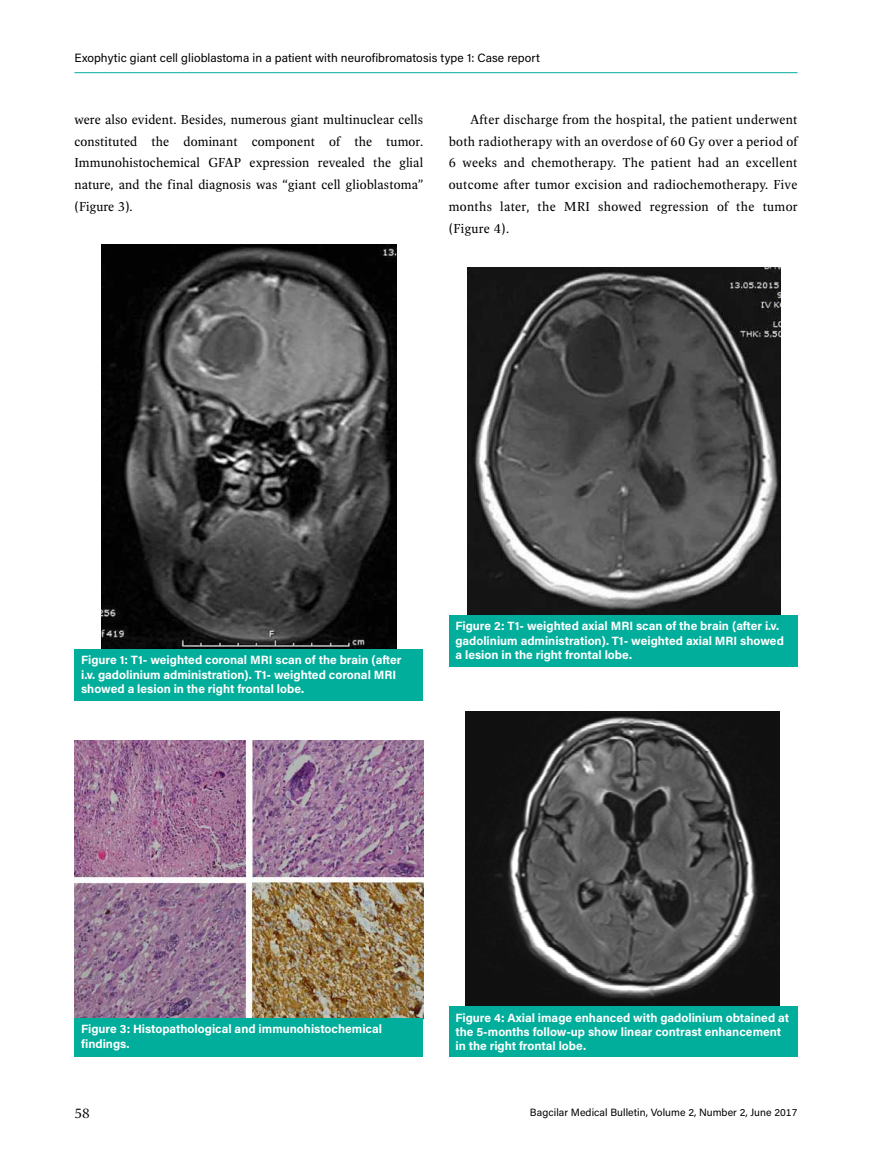
<style>
.page{position:relative;width:872px;height:1170px;background:#fff}
.page>*{position:absolute;margin:0;border:0;box-sizing:border-box;transform-origin:0 0}
.t1{font:15px "Spinoza Pro";color:#000}
.t2{font:14.25px/21.8px "Spinoza Pro";letter-spacing:.005em;color:#000;text-align:justify}
.t3{font:700 12px/14.4px "Acumin Pro";color:#fff}
.t4{font:12px "Acumin Pro";letter-spacing:.005em;color:#000}
.t5{font:10.5px "Acumin Pro";letter-spacing:.005em;color:#000}
</style>
<div class="page">
<hr style="left:74px;top:72px;width:723px;height:1px;background:#00ae9b">
<img style="left:101px;top:244px;width:296px;height:405px">
<div style="left:74px;top:649px;width:349px;height:51px;background:#00ae9b"></div>
<img style="left:468px;top:268px;width:312px;height:347px">
<div style="left:449px;top:615px;width:348px;height:51px;background:#00ae9b"></div>
<img style="left:74px;top:740px;width:349px;height:278px">
<div style="left:74px;top:1018px;width:349px;height:38px;background:#00ae9b"></div>
<img style="left:466px;top:711px;width:313px;height:295px">
<div style="left:449px;top:1006px;width:348px;height:51px;background:#00ae9b"></div>
<p class="t4" style="left:74px;top:49px;width:467px">Exophytic giant cell glioblastoma in a patient with neurofibromatosis type 1: Case report</p>
<p class="t2" style="left:74px;top:109px;width:350px">were also evident. Besides, numerous giant multinuclear cells constituted the dominant component of the tumor.<br>Immunohistochemical GFAP expression revealed the glial nature, and the final diagnosis was “giant cell glioblastoma” (Figure 3).</p>
<p class="t2" style="left:449px;top:109px;width:350px;text-indent:21px">After discharge from the hospital, the patient underwent both radiotherapy with an overdose of 60 Gy over a period of 6 weeks and chemotherapy. The patient had an excellent outcome after tumor excision and radiochemotherapy. Five months later, the MRI showed regression of the tumor (Figure 4).</p>
<p class="t3" style="left:81px;top:652px;width:322px">Figure 1: T1- weighted coronal MRI scan of the brain (after i.v. gadolinium administration). T1- weighted coronal MRI showed a lesion in the right frontal lobe.</p>
<p class="t3" style="left:455px;top:618px;width:330px">Figure 2: T1- weighted axial MRI scan of the brain (after i.v. gadolinium administration). T1- weighted axial MRI showed a lesion in the right frontal lobe.</p>
<p class="t3" style="left:81px;top:1021px;width:302px">Figure 3: Histopathological and immunohistochemical findings.</p>
<p class="t3" style="left:455px;top:1009px;width:335px">Figure 4: Axial image enhanced with gadolinium obtained at the 5-months follow-up show linear contrast enhancement in the right frontal lobe.</p>
<p class="t1" style="left:74px;top:1104px;width:17px">58</p>
<p class="t5" style="left:530px;top:1104px;width:269px">Bagcilar Medical Bulletin, Volume 2, Number 2, June 2017</p>
</div>
